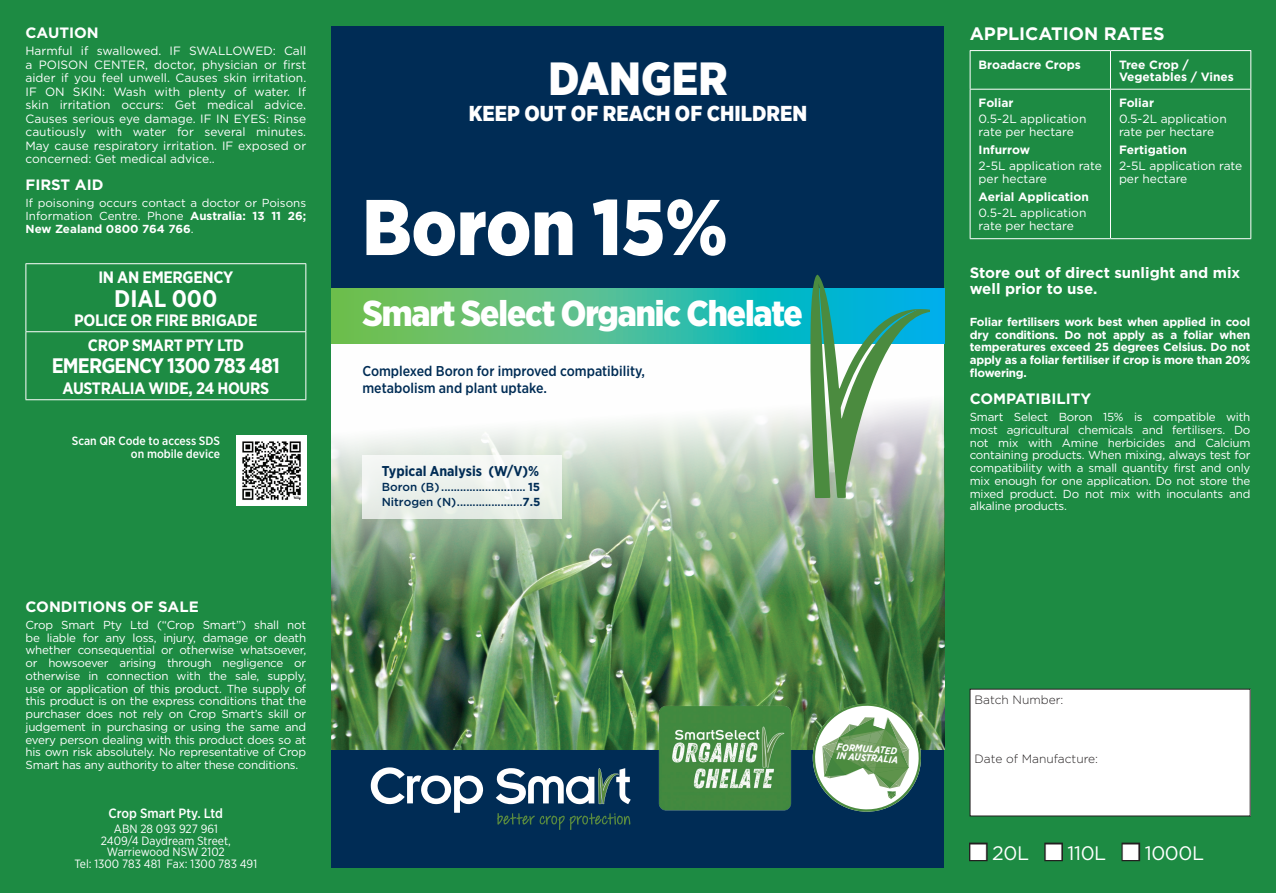
<style>
.page{position:relative;width:1276px;height:893px;background:#1d8b43}
.page>*{position:absolute;margin:0;border:0;box-sizing:border-box;transform-origin:0 0}
.t1{font:900 78.75px "Gotham Narrow";color:#fff}
.t2{font:900 46.5px "Gotham Narrow";color:#fff}
.t3{font:900 36px "Gotham Narrow";letter-spacing:-.03em;color:#fff}
.t4{font:700 24px "Gotham Narrow";color:#fff}
.t5{font:900 21.6px "Gotham Narrow";color:#fff}
.t6{font:700 21px "Gotham Narrow";letter-spacing:-.04em;color:#fff}
.t7{font:19.5px "Gotham";letter-spacing:-.02em;color:#fff}
.t8{font:700 18px "Gotham";color:#fff}
.t9{font:700 16.5px/24.5px "Gotham Narrow";letter-spacing:-.02em;color:#fff;text-align:center}
.t10{font:700 15px/16.5px "Gotham";color:#fff}
.t11{font:500 14.25px/16.5px "Gotham Narrow";color:#002c55}
.t12{font:700 14.25px "Gotham Narrow";color:#002c55}
.t13{font:500 13.5px "Gotham Narrow";color:#fff}
.t14{font:12px/13.5px "Gotham";color:#fff}
.t15{font:700 12px/12px "Gotham";color:#fff}
.t16{font:12px/12.3px "Gotham Narrow";color:#fff;text-align:center}
.t17{font:500 12px/13.5px "Gotham Narrow";color:#fff;text-align:right}
.t18{font:300 12px "Gotham";color:#231f20}
.t19{font:11.7px/12.8px "Gotham";letter-spacing:-.02em;color:#fff;text-align:justify}
.t20{font:700 11.7px/12.8px "Gotham";letter-spacing:-.02em;color:#fff;text-align:justify}
.t21{font:500 11.7px/14.9px "Gotham";color:#002c55}
.t22{font:italic 700 9.9px/8.7px "Gotham Narrow";color:#fff}
.s1{font-weight:700}
.s2{color:#231f20}
</style>
<div class="page">
<hr style="left:969px;top:50px;width:141px;height:1px;background:#fff">
<hr style="left:969px;top:51px;width:1px;height:38px;background:#fff">
<hr style="left:1110px;top:50px;width:141px;height:1px;background:#fff">
<hr style="left:1110px;top:51px;width:1px;height:38px;background:#fff">
<hr style="left:1250px;top:51px;width:1px;height:38px;background:#fff">
<hr style="left:969px;top:89px;width:141px;height:1px;background:#fff">
<hr style="left:969px;top:90px;width:1px;height:148px;background:#fff">
<hr style="left:1110px;top:89px;width:141px;height:1px;background:#fff">
<hr style="left:1110px;top:90px;width:1px;height:148px;background:#fff">
<hr style="left:1250px;top:90px;width:1px;height:148px;background:#fff">
<hr style="left:969px;top:238px;width:141px;height:1px;background:#fff">
<hr style="left:1110px;top:238px;width:141px;height:1px;background:#fff">
<div style="left:332px;top:26px;width:612px;height:300px;background:#002c55"></div>
<svg style="left:332px;top:288px;width:612px;height:56px;background:#48bd8e"></svg>
<div style="left:332px;top:750px;width:612px;height:117px;background:#002c55"></div>
<div style="left:332px;top:344px;width:612px;height:406px;background:#fefefe"></div>
<img style="left:332px;top:404px;width:612px;height:346px">
<svg style="left:811px;top:701px;width:112px;height:111px"></svg>
<img style="left:656px;top:703px;width:137px;height:108px">
<div style="left:362px;top:455px;width:199px;height:63px;background:#eef2ed"></div>
<svg style="left:371px;top:767px;width:112px;height:46px"></svg>
<svg style="left:497px;top:813px;width:133px;height:17px"></svg>
<svg style="left:496px;top:768px;width:134px;height:36px"></svg>
<hr style="left:26px;top:263px;width:280px;height:1px;background:#fff">
<hr style="left:26px;top:264px;width:1px;height:67px;background:#fff">
<hr style="left:305px;top:264px;width:1px;height:67px;background:#fff">
<hr style="left:26px;top:331px;width:280px;height:1px;background:#fff">
<hr style="left:26px;top:332px;width:1px;height:67px;background:#fff">
<hr style="left:305px;top:332px;width:1px;height:67px;background:#fff">
<hr style="left:26px;top:399px;width:280px;height:1px;background:#fff">
<svg style="left:810px;top:275px;width:119px;height:223px"></svg>
<div style="left:970px;top:689px;width:280px;height:127px;background:#fff"></div>
<img style="left:236px;top:435px;width:70px;height:70px">
<p class="t10" style="left:26px;top:24px;width:75px">CAUTION</p>
<p class="t14" style="left:26px;top:44px;width:282px;text-align:justify">Harmful if swallowed. IF SWALLOWED: Call a POISON CENTER, doctor, physician or first aider if you feel unwell. Causes skin irritation.<br>IF ON SKIN: Wash with plenty of water. If skin irritation occurs: Get medical advice.<br>Causes serious eye damage. IF IN EYES: Rinse cautiously with water for several minutes.<br>May cause respiratory irritation. IF exposed or concerned: Get medical advice..</p>
<p class="t10" style="left:26px;top:177px;width:79px">FIRST AID</p>
<p class="t19" style="left:26px;top:197px;width:282px">If poisoning occurs contact a doctor or Poisons Information Centre. Phone <span class="s1">Australia: 13 11 26; New Zealand 0800 764 766</span>.</p>
<h3 class="t9" style="left:98px;top:264px;width:136px">IN AN EMERGENCY</h3>
<h3 class="t4" style="left:114px;top:283px;width:105px">DIAL 000</h3>
<h3 class="t9" style="left:74px;top:308px;width:185px">POLICE OR FIRE BRIGADE<br>CROP SMART PTY LTD</h3>
<h3 class="t6" style="left:52px;top:352px;width:230px">EMERGENCY 1300 783 481</h3>
<h3 class="t9" style="left:63px;top:376px;width:208px">AUSTRALIA WIDE, 24 HOURS</h3>
<p class="t17" style="left:72px;top:433px;width:150px">Scan QR Code to access SDS on mobile device</p>
<p class="t10" style="left:26px;top:598px;width:175px">CONDITIONS OF SALE</p>
<p class="t19" style="left:26px;top:618px;width:282px">Crop Smart Pty Ltd (“Crop Smart”) shall not be liable for any loss, injury, damage or death whether consequential or otherwise whatsoever, or howsoever arising through negligence or otherwise in connection with the sale, supply, use or application of this product. The supply of this product is on the express conditions that the purchaser does not rely on Crop Smart’s skill or judgement in purchasing or using the same and every person dealing with this product does so at his own risk absolutely. No representative of Crop Smart has any authority to alter these conditions.</p>
<p class="t13" style="left:109px;top:805px;width:116px">Crop Smart Pty. Ltd</p>
<p class="t16" style="left:101px;top:822px;width:132px">ABN 28 093 927 961<br>2409/4 Daydream Street,</p>
<p class="t16" style="left:75px;top:845px;width:184px">Warriewood NSW 2102<br>Tel: 1300 783 481 Fax: 1300 783 491</p>
<h2 class="t2" style="left:548px;top:48px;width:181px">DANGER</h2>
<h3 class="t5" style="left:469px;top:99px;width:340px">KEEP OUT OF REACH OF CHILDREN</h3>
<h1 class="t1" style="left:362px;top:175px;width:367px">Boron 15%</h1>
<h3 class="t3" style="left:362px;top:290px;width:442px">Smart Select Organic Chelate</h3>
<p class="t11" style="left:362px;top:363px;width:284px">Complexed Boron for improved compatibility, metabolism and plant uptake.</p>
<p class="t12" style="left:382px;top:462px;width:159px">Typical Analysis (W/V)%</p>
<p class="t21" style="left:382px;top:480px;width:160px">Boron (B) ........................... <span class="s1">15<br></span>Nitrogen (N) .....................<span class="s1">7.5</span></p>
<p class="t22" style="left:837px;top:742px;width:64px;rotate:4deg">FORMULATED<br>IN AUSTRALIA</p>
<h3 class="t8" style="left:969px;top:22px;width:196px">APPLICATION RATES</h3>
<p class="t15" style="left:978px;top:58px;width:104px">Broadacre Crops</p>
<p class="t15" style="left:1119px;top:58px;width:116px">Tree Crop /<br>Vegetables / Vines</p>
<p class="t15" style="left:978px;top:97px;width:37px">Foliar</p>
<p class="t14" style="left:978px;top:112px;width:109px">0.5-2L application rate per hectare</p>
<p class="t15" style="left:978px;top:144px;width:53px">Infurrow</p>
<p class="t14" style="left:978px;top:159px;width:125px">2-5L application rate per hectare</p>
<p class="t15" style="left:978px;top:191px;width:112px">Aerial Application</p>
<p class="t14" style="left:978px;top:205px;width:109px">0.5-2L application rate per hectare</p>
<p class="t15" style="left:1119px;top:97px;width:37px">Foliar</p>
<p class="t14" style="left:1119px;top:112px;width:109px">0.5-2L application rate per hectare</p>
<p class="t15" style="left:1119px;top:144px;width:69px">Fertigation</p>
<p class="t14" style="left:1119px;top:159px;width:125px">2-5L application rate per hectare</p>
<p class="t10" style="left:969px;top:264px;width:272px">Store out of direct sunlight and mix well prior to use.</p>
<p class="t20" style="left:969px;top:315px;width:282px">Foliar fertilisers work best when applied in cool dry conditions. Do not apply as a foliar when temperatures exceed 25 degrees Celsius. Do not apply as a foliar fertiliser if crop is more than 20% flowering.</p>
<p class="t10" style="left:969px;top:390px;width:123px">COMPATIBILITY</p>
<p class="t19" style="left:969px;top:410px;width:282px">Smart Select Boron 15% is compatible with most agricultural chemicals and fertilisers. Do not mix with Amine herbicides and Calcium containing products. When mixing, always test for compatibility with a small quantity first and only mix enough for one application. Do not store the mixed product. Do not mix with inoculants and alkaline products.</p>
<p class="t18" style="left:974px;top:692px;width:90px">Batch Number:</p>
<p class="t18" style="left:974px;top:751px;width:125px">Date of Manufacture:</p>
<h3 class="t7" style="left:969px;top:840px;width:236px"><span class="s2">■</span> 20L <span class="s2">■</span> 110L <span class="s2">■</span> 1000L</h3>
</div>
